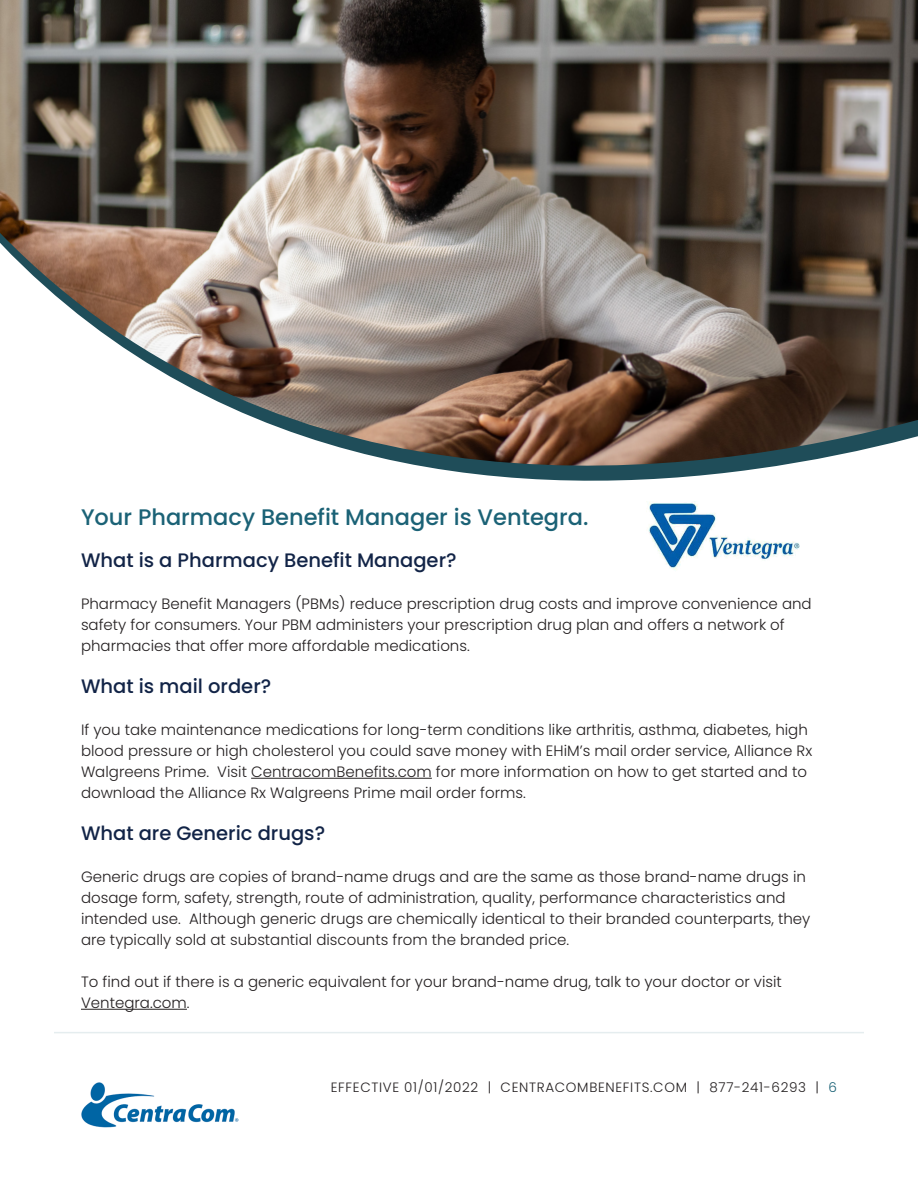
<style>
.page{position:relative;width:918px;height:1188px;background:#fff}
.page>*{position:absolute;margin:0;border:0;box-sizing:border-box;transform-origin:0 0}
.Subheader_Blue{font:500 22.5px "Poppins";color:#1b6276}
.t1{font:500 19.5px "Poppins";color:#122447}
.t2{font:300 15px/21px "Poppins";color:#231f20}
.t3{font:300 13.5px "Poppins";letter-spacing:.05em;color:#231f20}
.s1{color:#1b6276}
</style>
<div class="page">
<img style="left:81px;top:1083px;width:158px;height:45px">
<hr style="left:54px;top:1032px;width:810px;height:1px;background:#e5edef">
<hr style="left:251px;top:778px;width:181px;height:1px;background:#231f20">
<hr style="left:81px;top:1009px;width:106px;height:1px;background:#231f20">
<svg style="left:648px;top:519px;width:152px;height:51px"></svg>
<img style="left:0;top:0;width:918px;height:519px">
<p class="Subheader_Blue" style="left:81px;top:504px;width:509px">Your Pharmacy Benefit Manager is Ventegra.</p>
<p class="t1" style="left:81px;top:549px;width:377px">What is a Pharmacy Benefit Manager?</p>
<p class="t2" style="left:81px;top:593px;width:732px">Pharmacy Benefit Managers (PBMs) reduce prescription drug costs and improve convenience and safety for consumers. Your PBM administers your prescription drug plan and offers a network of</p>
<p class="t2" style="left:81px;top:635px;width:390px">pharmacies that offer more affordable medications.</p>
<p class="t1" style="left:81px;top:675px;width:192px">What is mail order?</p>
<p class="t2" style="left:81px;top:719px;width:733px">If you take maintenance medications for long-term conditions like arthritis, asthma, diabetes, high blood pressure or high cholesterol you could save money with EHiM’s mail order service, Alliance Rx Walgreens Prime. Visit CentracomBenefits.com for more information on how to get started and to download the Alliance Rx Walgreens Prime mail order forms.</p>
<p class="t1" style="left:81px;top:822px;width:246px">What are Generic drugs?</p>
<p class="t2" style="left:81px;top:866px;width:726px">Generic drugs are copies of brand-name drugs and are the same as those brand-name drugs in dosage form, safety, strength, route of administration, quality, performance characteristics and</p>
<p class="t2" style="left:81px;top:908px;width:731px">intended use. Although generic drugs are chemically identical to their branded counterparts, they are typically sold at substantial discounts from the branded price.</p>
<p class="t2" style="left:81px;top:971px;width:702px">To find out if there is a generic equivalent for your brand-name drug, talk to your doctor or visit</p>
<p class="t2" style="left:81px;top:992px;width:110px">Ventegra.com.</p>
<p class="t3" style="left:331px;top:1079px;width:508px">EFFECTIVE 01/01/2022 | CENTRACOMBENEFITS.COM | 877-241-6293 | <span class="s1">6</span></p>
</div>
